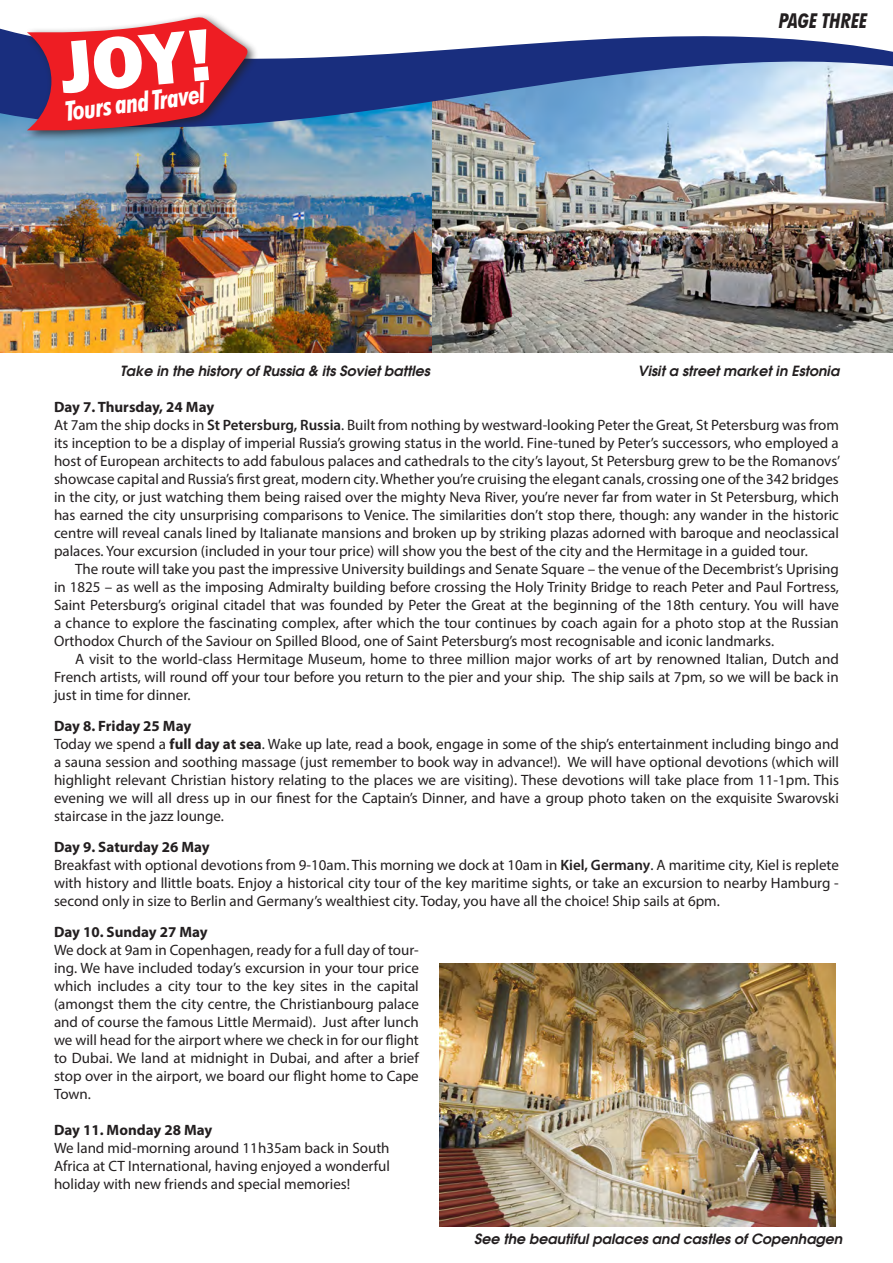
<style>
.page{position:relative;width:893px;height:1263px;background:#fff}
.page>*{position:absolute;margin:0;border:0;box-sizing:border-box;transform-origin:0 0}
.t1{font:800 76.5px "Franklin Gothic";color:#fff}
.t2{font:italic 700 condensed 27.15px "Futura BT";color:#fff}
.t3{font:italic 700 condensed 20.4px "Futura BT";color:#231f20}
.t4{font:15px/18px "Myriad Pro";color:#231f20;text-align:justify}
.t5{font:700 15px "Myriad Pro";color:#231f20}
.t6{font:italic 600 14.1px "Avant Garde";color:#231f20}
.s1{font-size:76.35px}
.s2{font-weight:600}
.s3{font-weight:700}
</style>
<div class="page">
<img style="left:432px;top:174px;width:461px;height:178px">
<img style="left:0;top:174px;width:432px;height:178px">
<img style="left:0;top:28px;width:893px;height:146px">
<div style="left:24px;top:13px;width:235px;height:129px;background:#231f20;opacity:.75"></div>
<svg style="left:27px;top:17px;width:222px;height:113px;background:#ca3949"></svg>
<img style="left:439px;top:963px;width:396px;height:263px">
<h1 class="t1" style="left:56px;top:18px;width:153px;rotate:-5deg">JO<span class="s1">Y!</span></h1>
<p class="t2" style="left:63px;top:96px;width:143px;rotate:-8deg">Tours and Travel</p>
<p class="t3" style="left:779px;top:9px;width:90px">PAGE THREE</p>
<p class="t6" style="left:120px;top:362px;width:311px">Take in the history of Russia &amp; its Soviet battles</p>
<p class="t5" style="left:54px;top:398px;width:162px">Day 7. Thursday, 24 May</p>
<p class="t4" style="left:54px;top:416px;width:788px">At 7am the ship docks in <span class="s2">St Petersburg, Russia</span>. Built from nothing by westward-looking Peter the Great, St Petersburg was from its inception to be a display of imperial Russia’s growing status in the world. Fine-tuned by Peter’s successors, who employed a host of European architects to add fabulous palaces and cathedrals to the city’s layout, St Petersburg grew to be the Romanovs’ showcase capital and Russia’s first great, modern city. Whether you’re cruising the elegant canals, crossing one of the 342 bridges in the city, or just watching them being raised over the mighty Neva River, you’re never far from water in St Petersburg, which has earned the city unsurprising comparisons to Venice. The similarities don’t stop there, though: any wander in the historic centre will reveal canals lined by Italianate mansions and broken up by striking plazas adorned with baroque and neoclassical palaces. Your excursion (included in your tour price) will show you the best of the city and the Hermitage in a guided tour.</p>
<p class="t4" style="left:54px;top:560px;width:786px;text-indent:21px">The route will take you past the impressive University buildings and Senate Square – the venue of the Decembrist’s Uprising in 1825 – as well as the imposing Admiralty building before crossing the Holy Trinity Bridge to reach Peter and Paul Fortress, Saint Petersburg’s original citadel that was founded by Peter the Great at the beginning of the 18th century. You will have a chance to explore the fascinating complex, after which the tour continues by coach again for a photo stop at the Russian Orthodox Church of the Saviour on Spilled Blood, one of Saint Petersburg’s most recognisable and iconic landmarks.</p>
<p class="t4" style="left:54px;top:650px;width:786px;text-indent:21px">A visit to the world-class Hermitage Museum, home to three million major works of art by renowned Italian, Dutch and French artists, will round off your tour before you return to the pier and your ship. The ship sails at 7pm, so we will be back in just in time for dinner.</p>
<p class="t5" style="left:54px;top:716px;width:139px">Day 8. Friday 25 May</p>
<p class="t4" style="left:54px;top:735px;width:786px">Today we spend a <span class="s3">full day at sea</span>. Wake up late, read a book, engage in some of the ship’s entertainment including bingo and a sauna session and soothing massage (just remember to book way in advance!). We will have optional devotions (which will highlight relevant Christian history relating to the places we are visiting). These devotions will take place from 11-1pm. This evening we will all dress up in our finest for the Captain’s Dinner, and have a group photo taken on the exquisite Swarovski staircase in the jazz lounge.</p>
<p class="t5" style="left:54px;top:837px;width:157px">Day 9. Saturday 26 May</p>
<p class="t4" style="left:54px;top:856px;width:786px">Breakfast with optional devotions from 9-10am. This morning we dock at 10am in <span class="s2">Kiel, Germany</span>. A maritime city, Kiel is replete with history and llittle boats. Enjoy a historical city tour of the key maritime sights, or take an excursion to nearby Hamburg - second only in size to Berlin and Germany’s wealthiest city. Today, you have all the choice! Ship sails at 6pm.</p>
<p class="t5" style="left:54px;top:922px;width:155px">Day 10. Sunday 27 May</p>
<p class="t4" style="left:54px;top:940px;width:366px">We dock at 9am in Copenhagen, ready for a full day of tour&shy;ing. We have included today’s excursion in your tour price which includes a city tour to the key sites in the capital (amongst them the city centre, the Christianbourg palace and of course the famous Little Mermaid). Just after lunch we will head for the airport where we check in for our flight to Dubai. We land at midnight in Dubai, and after a brief stop over in the airport, we board our flight home to Cape Town.</p>
<p class="t5" style="left:54px;top:1120px;width:160px">Day 11. Monday 28 May</p>
<p class="t4" style="left:54px;top:1138px;width:338px">We land mid-morning around 11h35am back in South Africa at CT International, having enjoyed a wonderful holiday with new friends and special memories!</p>
<p class="t6" style="left:638px;top:362px;width:203px">Visit a street market in Estonia</p>
<p class="t6" style="left:474px;top:1229px;width:370px">See the beautiful palaces and castles of Copenhagen</p>
</div>
